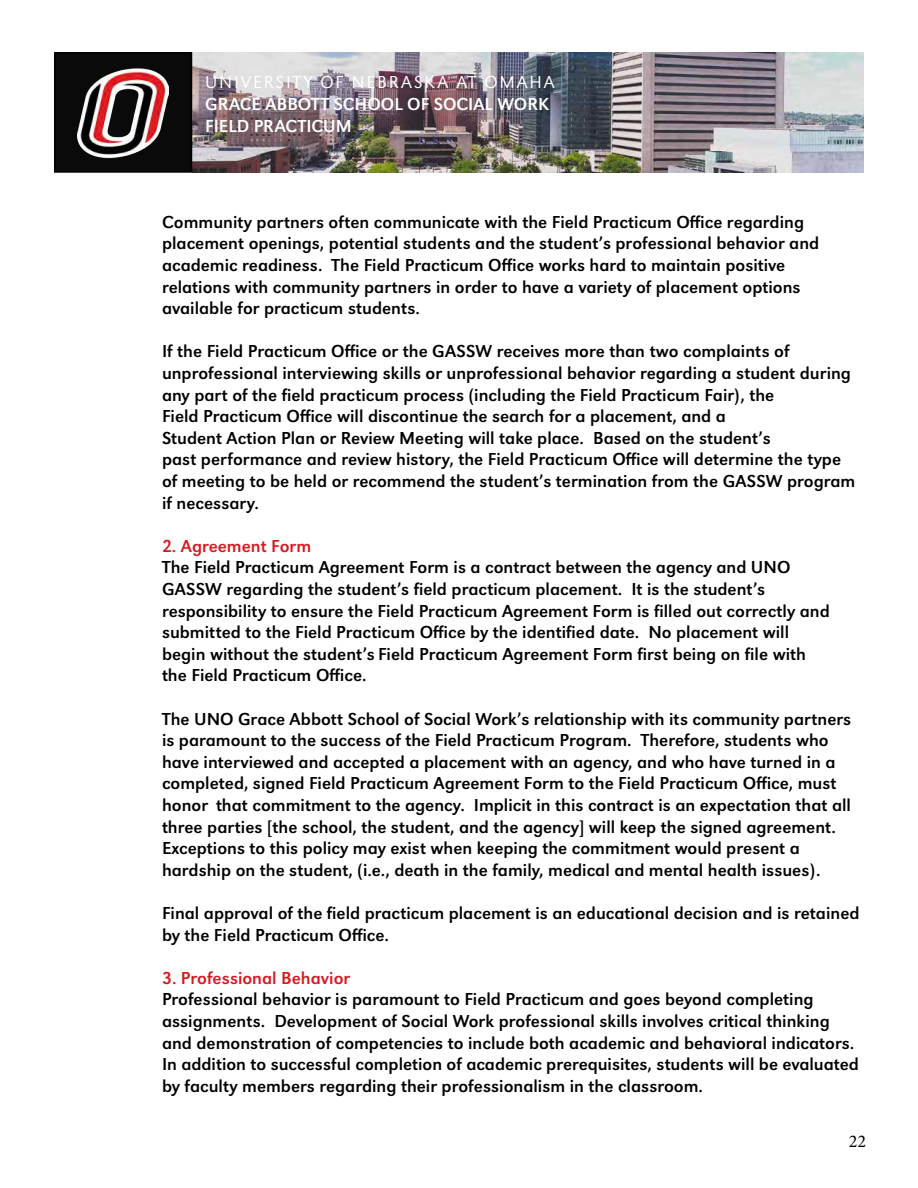
<style>
.page{position:relative;width:918px;height:1188px;background:#fff}
.page>*{position:absolute;margin:0;border:0;box-sizing:border-box;transform-origin:0 0}
.t1{font:18px/21.6px "URW Grotesk";color:#000}
.t2{font:18px/21.6px "URW Grotesk";color:#fff}
.t3{font:18px "URW Grotesk";color:#d71920}
.t4{font:300 18px "URW Grotesk";letter-spacing:.1em;color:#fff}
.t5{font:18px "Minion Pro";color:#000}
</style>
<div class="page">
<img style="left:192px;top:52px;width:672px;height:121px">
<div style="left:55px;top:53px;width:136px;height:119px;background:#0a0a0a"></div>
<div style="left:54px;top:52px;width:138px;height:121px;border:2px solid #000"></div>
<img style="left:78px;top:68px;width:90px;height:91px">
<p class="t4" style="left:205px;top:72px;width:351px">UNIVERSITY OF NEBRASKA AT OMAHA</p>
<p class="t2" style="left:205px;top:93px;width:345px">GRACE ABBOTT SCHOOL OF SOCIAL WORK<br>FIELD PRACTICUM</p>
<p class="t1" style="left:162px;top:211px;width:659px">Community partners often communicate with the Field Practicum Office regarding placement openings, potential students and the student’s professional behavior and academic readiness. The Field Practicum Office works hard to maintain positive relations with community partners in order to have a variety of placement options available for practicum students.</p>
<p class="t1" style="left:162px;top:341px;width:695px">If the Field Practicum Office or the GASSW receives more than two complaints of unprofessional interviewing skills or unprofessional behavior regarding a student during any part of the field practicum process (including the Field Practicum Fair), the<br>Field Practicum Office will discontinue the search for a placement, and a<br>Student Action Plan or Review Meeting will take place. Based on the student’s<br>past performance and review history, the Field Practicum Office will determine the type of meeting to be held or recommend the student’s termination from the GASSW program if necessary.</p>
<p class="t3" style="left:162px;top:535px;width:151px">2. Agreement Form</p>
<p class="t1" style="left:162px;top:557px;width:669px">The Field Practicum Agreement Form is a contract between the agency and UNO GASSW regarding the student’s field practicum placement. It is the student’s responsibility to ensure the Field Practicum Agreement Form is filled out correctly and submitted to the Field Practicum Office by the identified date. No placement will begin without the student’s Field Practicum Agreement Form first being on file with the Field Practicum Office.</p>
<p class="t1" style="left:162px;top:708px;width:691px">The UNO Grace Abbott School of Social Work’s relationship with its community partners is paramount to the success of the Field Practicum Program. Therefore, students who have interviewed and accepted a placement with an agency, and who have turned in a completed, signed Field Practicum Agreement Form to the Field Practicum Office, must honor that commitment to the agency. Implicit in this contract is an expectation that all three parties [the school, the student, and the agency] will keep the signed agreement.<br>Exceptions to this policy may exist when keeping the commitment would present a hardship on the student, (i.e., death in the family, medical and mental health issues).</p>
<p class="t1" style="left:162px;top:902px;width:699px">Final approval of the field practicum placement is an educational decision and is retained by the Field Practicum Office.</p>
<p class="t3" style="left:162px;top:967px;width:190px">3. Professional Behavior</p>
<p class="t1" style="left:162px;top:989px;width:698px">Professional behavior is paramount to Field Practicum and goes beyond completing assignments. Development of Social Work professional skills involves critical thinking and demonstration of competencies to include both academic and behavioral indicators.<br>In addition to successful completion of academic prerequisites, students will be evaluated by faculty members regarding their professionalism in the classroom.</p>
<p class="t5" style="left:849px;top:1129px;width:19px">22</p>
</div>
